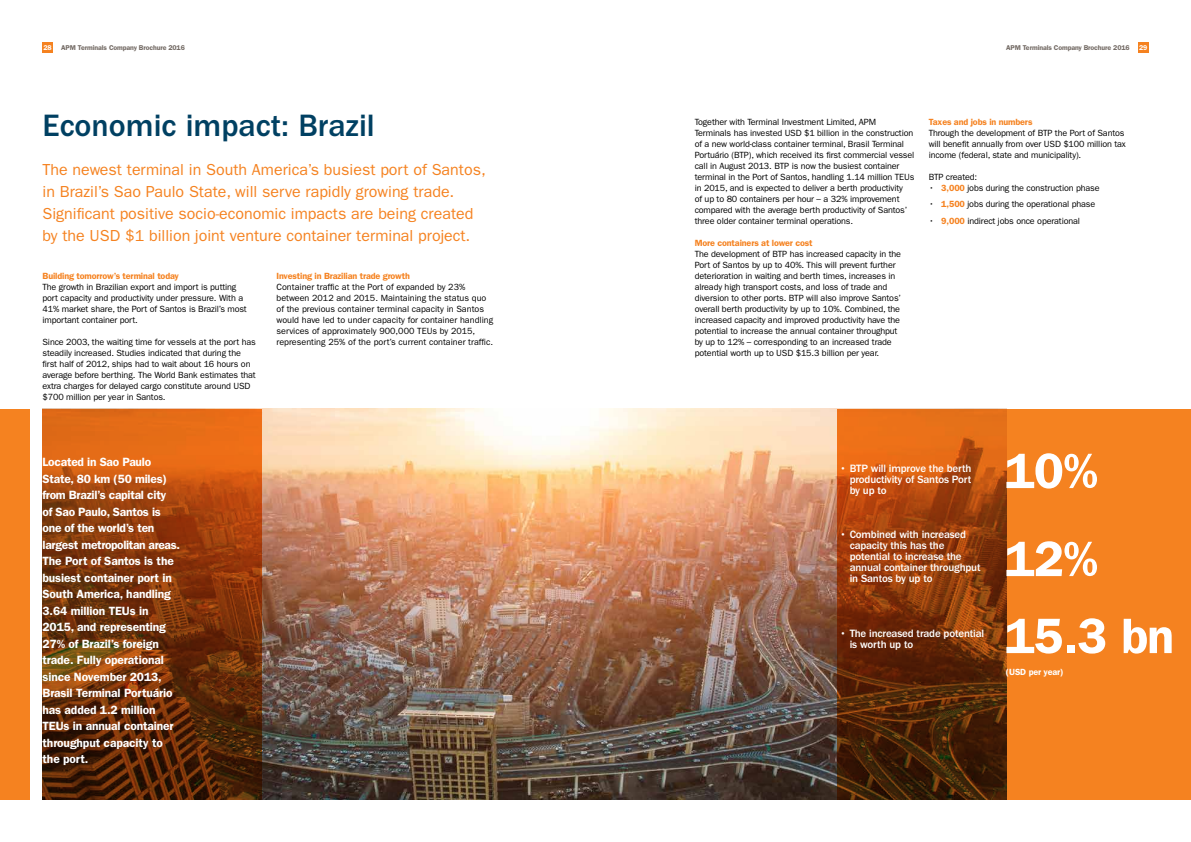
<style>
.page{position:relative;width:1191px;height:842px;background:#fff}
.page>*{position:absolute;margin:0;border:0;box-sizing:border-box;transform-origin:0 0}
.t1{font:600 50px/88px "ITC Franklin Gothic Std";letter-spacing:-.015em;color:#fff}
.t2{font:500 32px "ITC Franklin Gothic Std";color:#004062}
.t3{font:16px/22px "ITC Franklin Gothic Std";color:#f58220}
.t4{font:600 12px/16.5px "ITC Franklin Gothic Std";letter-spacing:-.01em;color:#fff}
.t5{font:500 11px/11px "ITC Franklin Gothic Std";letter-spacing:-.015em;color:#fff}
.t6{font:9px/11px "ITC Franklin Gothic Std";letter-spacing:-.015em;color:#000}
.t7{font:600 9px "ITC Franklin Gothic Std";letter-spacing:-.015em;color:#f58220}
.t8{font:600 9px "ITC Franklin Gothic Std";letter-spacing:-.015em;color:#fff}
.t9{font:600 7px "ITC Franklin Gothic Std";letter-spacing:-.015em;color:#726963}
.t10{font:600 7px "ITC Franklin Gothic Std";color:#fff}
.s1{font-weight:600;color:#f58220}
</style>
<div class="page">
<img style="left:262px;top:409px;width:574px;height:390px">
<svg style="left:836px;top:409px;width:355px;height:390px;background:#bf5f16"></svg>
<div style="left:0;top:409px;width:30px;height:390px;background:#f58220"></div>
<svg style="left:43px;top:409px;width:219px;height:390px;background:#873b0c"></svg>
<div style="left:43px;top:43px;width:10px;height:10px;background:#f58220"></div>
<div style="left:1138px;top:43px;width:10px;height:10px;background:#f58220"></div>
<p class="t10" style="left:44px;top:43px;width:10px">28</p>
<p class="t10" style="left:1139px;top:43px;width:10px">29</p>
<p class="t9" style="left:61px;top:43px;width:125px">APM Terminals Company Brochure 2016</p>
<p class="t9" style="left:1006px;top:43px;width:125px">APM Terminals Company Brochure 2016</p>
<h2 class="t2" style="left:43px;top:108px;width:334px">Economic impact: Brazil</h2>
<p class="t3" style="left:43px;top:158px;width:445px">The newest terminal in South America’s busiest port of Santos, in Brazil’s Sao Paulo State, will serve rapidly growing trade.<br>Significant positive socio-economic impacts are being created by the USD $1 billion joint venture container terminal project.</p>
<p class="t7" style="left:43px;top:271px;width:138px">Building tomorrow’s terminal today</p>
<p class="t6" style="left:43px;top:282px;width:206px">The growth in Brazilian export and import is putting port capacity and productivity under pressure. With a 41% market share, the Port of Santos is Brazil’s most important container port.</p>
<p class="t6" style="left:43px;top:337px;width:215px">Since 2003, the waiting time for vessels at the port has steadily increased. Studies indicated that during the first half of 2012, ships had to wait about 16 hours on average before berthing. The World Bank estimates that extra charges for delayed cargo constitute around USD $700 million per year in Santos.</p>
<p class="t7" style="left:276px;top:271px;width:135px">Investing in Brazilian trade growth</p>
<p class="t6" style="left:276px;top:282px;width:218px">Container traffic at the Port of expanded by 23% between 2012 and 2015. Maintaining the status quo of the previous container terminal capacity in Santos would have led to under capacity for container handling services of approximately 900,000 TEUs by 2015, representing 25% of the port’s current container traffic.</p>
<p class="t4" style="left:43px;top:454px;width:139px">Located in Sao Paulo<br>State, 80 km (50 miles) from Brazil’s capital city<br>of Sao Paulo, Santos is one of the world’s ten largest metropolitan areas.<br>The Port of Santos is the busiest container port in<br>South America, handling<br>3.64 million TEUs in<br>2015, and representing<br>27% of Brazil’s foreign trade. Fully operational since November 2013,<br>Brasil Terminal Portuário has added 1.2 million<br>TEUs in annual container throughput capacity to the port.</p>
<p class="t6" style="left:694px;top:117px;width:221px">Together with Terminal Investment Limited, APM Terminals has invested USD $1 billion in the construction of a new world-class container terminal, Brasil Terminal Portuário (BTP), which received its first commercial vessel call in August 2013. BTP is now the busiest container terminal in the Port of Santos, handling 1.14 million TEUs in 2015, and is expected to deliver a berth productivity<br>of up to 80 containers per hour – a 32% improvement compared with the average berth productivity of Santos’ three older container terminal operations.</p>
<p class="t7" style="left:694px;top:238px;width:119px">More containers at lower cost</p>
<p class="t6" style="left:694px;top:248px;width:208px">The development of BTP has increased capacity in the Port of Santos by up to 40%. This will prevent further deterioration in waiting and berth times, increases in already high transport costs, and loss of trade and diversion to other ports. BTP will also improve Santos’ overall berth productivity by up to 10%. Combined, the increased capacity and improved productivity have the potential to increase the annual container throughput by up to 12% – corresponding to an increased trade potential worth up to USD $15.3 billion per year.</p>
<p class="t7" style="left:928px;top:117px;width:105px">Taxes and jobs in numbers</p>
<p class="t6" style="left:928px;top:127px;width:199px">Through the development of BTP the Port of Santos will benefit annually from over USD $100 million tax income (federal, state and municipality).</p>
<p class="t6" style="left:928px;top:171px;width:50px">BTP created:</p>
<p class="t6" style="left:928px;top:182px;width:172px">• <span class="s1">3,000</span> jobs during the construction phase</p>
<p class="t6" style="left:928px;top:199px;width:168px">• <span class="s1">1,500</span> jobs during the operational phase</p>
<p class="t6" style="left:928px;top:215px;width:153px">• <span class="s1">9,000</span> indirect jobs once operational</p>
<p class="t5" style="left:849px;top:462px;width:123px;text-align:justify;text-indent:-10px">• BTP will improve the berth productivity of Santos Port by up to</p>
<p class="t5" style="left:849px;top:528px;width:132px;text-indent:-10px">• Combined with increased capacity this has the potential to increase the annual container throughput in Santos by up to</p>
<p class="t5" style="left:849px;top:627px;width:136px;text-indent:-10px">• The increased trade potential is worth up to</p>
<h1 class="t1" style="left:1004px;top:427px;width:95px">10%<br>12%</h1>
<h1 class="t1" style="left:1004px;top:592px;width:171px">15.3 bn</h1>
<p class="t8" style="left:1006px;top:667px;width:59px">(USD per year)</p>
</div>
